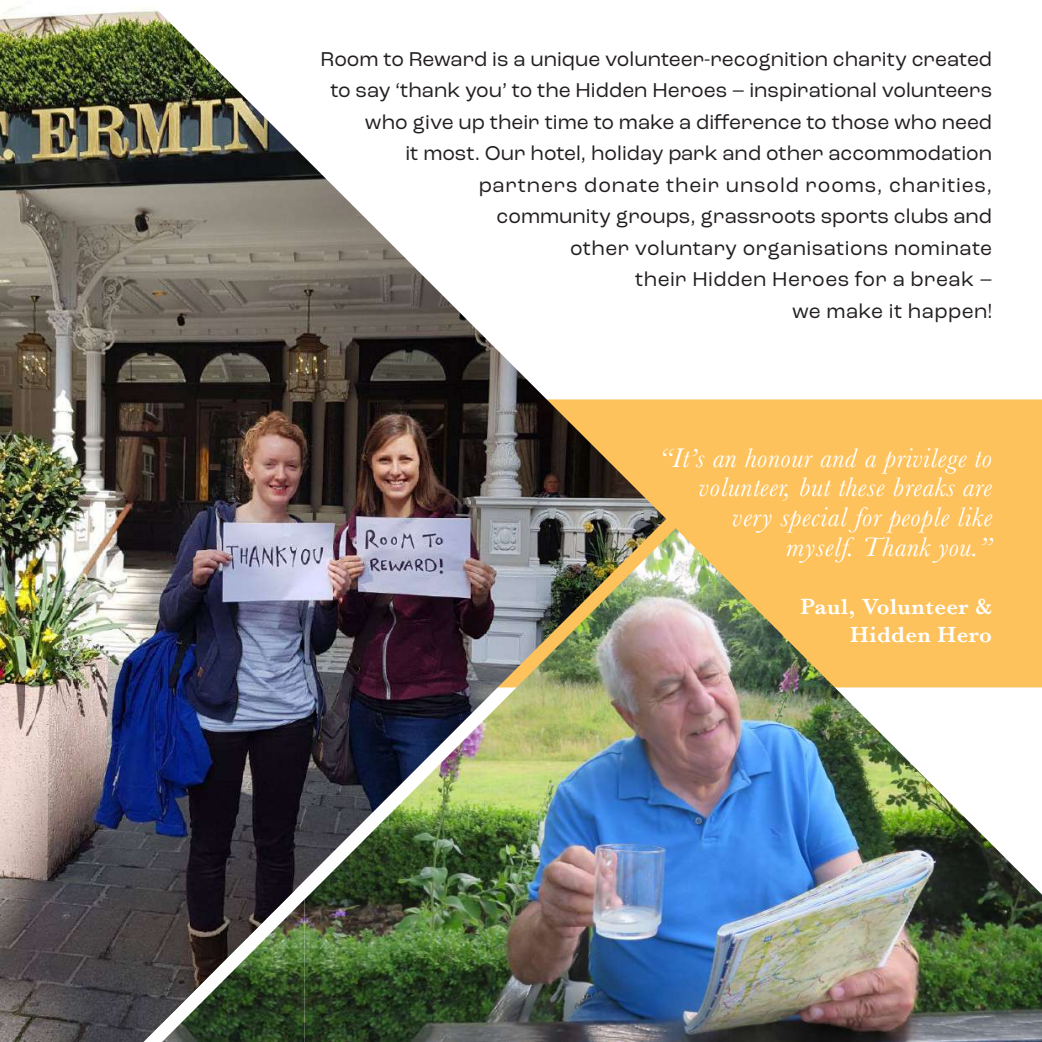
<style>
.page{position:relative;width:1042px;height:1042px;background:#fff}
.page>*{position:absolute;margin:0;border:0;box-sizing:border-box;transform-origin:0 0}
.t1{font:italic 28px/29.8px "Baskerville";letter-spacing:.02em;color:#fff;text-align:right}
.t2{font:600 22.75px/28px "Baskerville";letter-spacing:.02em;color:#fff;text-align:right}
.t3{font:21px/31.5px "Roc Grotesk";color:#231f20;text-align:right}
</style>
<div class="page">
<div style="left:420px;top:400px;width:621px;height:286px;background:#fdc25b"></div>
<img style="left:666px;top:528px;width:376px;height:514px">
<img style="left:0;top:6px;width:666px;height:1036px">
<p class="t3" style="left:320px;top:43px;width:673px">Room to Reward is a unique volunteer-recognition charity created to say ‘thank you’ to the Hidden Heroes – inspirational volunteers who give up their time to make a difference to those who need<br>it most. Our hotel, holiday park and other accommodation partners donate their unsold rooms, charities,<br>community groups, grassroots sports clubs and<br>other voluntary organisations nominate<br>their Hidden Heroes for a break –<br>we make it happen!</p>
<h1 class="t1" style="left:659px;top:442px;width:335px">“It’s an honour and a privilege to volunteer, but these breaks are very special for people like myself. Thank you.”</h1>
<p class="t2" style="left:800px;top:592px;width:193px">Paul, Volunteer &amp;<br>Hidden Hero</p>
</div>
